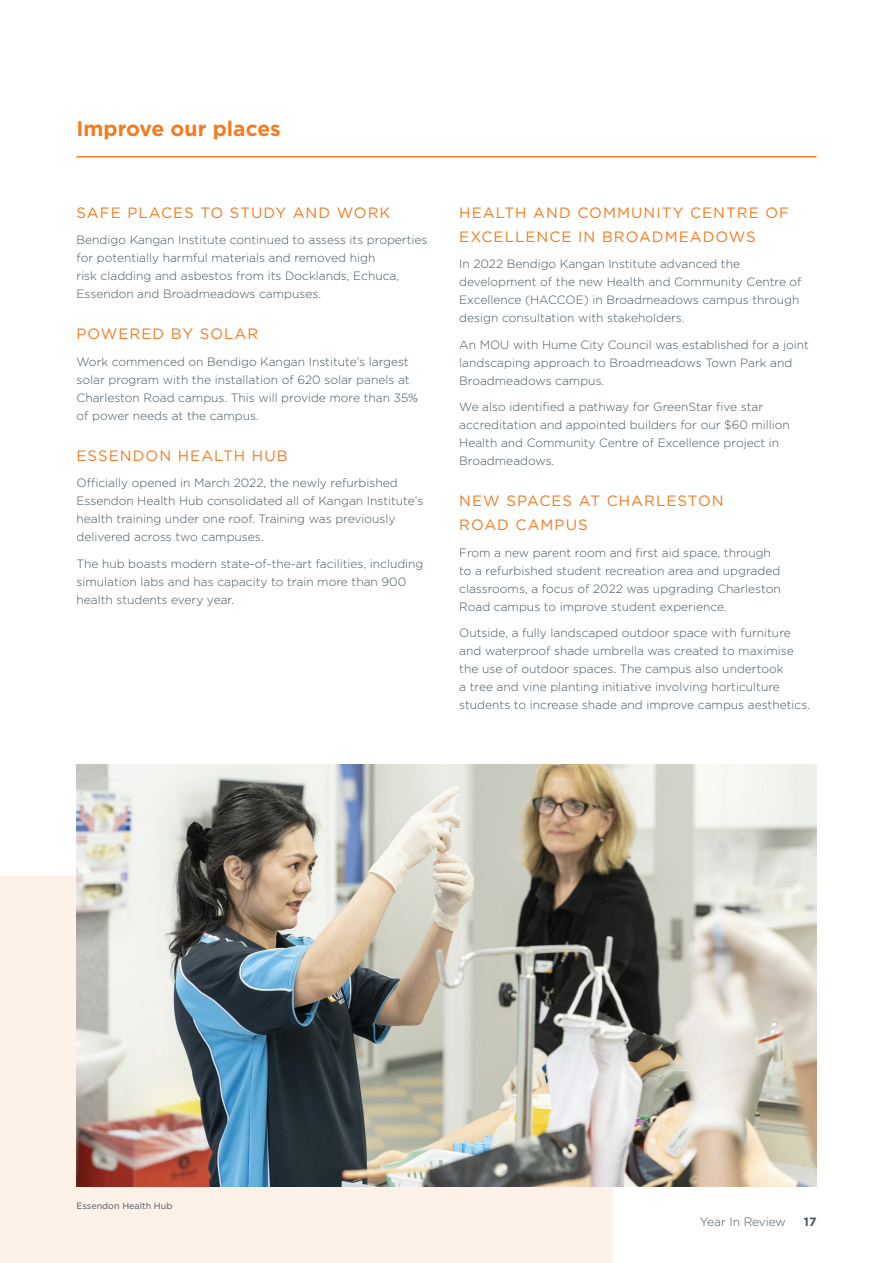
<style>
.page{position:relative;width:893px;height:1263px;background:#fff}
.page>*{position:absolute;margin:0;border:0;box-sizing:border-box;transform-origin:0 0}
.t1{font:700 21px "Gotham";color:#f47b21}
.t2{font:15px/24px "Gotham";letter-spacing:.07em;color:#f47b21}
.t3{font:300 12px/18px "Gotham";color:#45555f}
.t4{font:700 12px "Gotham";color:#45555f}
.t5{font:9px "Gotham";color:#45555f}
</style>
<div class="page">
<div style="left:0;top:876px;width:612px;height:387px;background:#fef2e8"></div>
<img style="left:77px;top:764px;width:739px;height:422px">
<hr style="left:77px;top:156px;width:739px;height:2px;background:#f47b21">
<h1 class="t1" style="left:77px;top:114px;width:206px">Improve our places</h1>
<p class="t2" style="left:77px;top:200px;width:315px">SAFE PLACES TO STUDY AND WORK</p>
<p class="t3" style="left:77px;top:231px;width:352px">Bendigo Kangan Institute continued to assess its properties for potentially harmful materials and removed high<br>risk cladding and asbestos from its Docklands, Echuca, Essendon and Broadmeadows campuses.</p>
<p class="t2" style="left:77px;top:322px;width:183px">POWERED BY SOLAR</p>
<p class="t3" style="left:77px;top:352px;width:343px">Work commenced on Bendigo Kangan Institute’s largest solar program with the installation of 620 solar panels at Charleston Road campus. This will provide more than 35% of power needs at the campus.</p>
<p class="t2" style="left:77px;top:443px;width:213px">ESSENDON HEALTH HUB</p>
<p class="t3" style="left:77px;top:474px;width:348px">Officially opened in March 2022, the newly refurbished Essendon Health Hub consolidated all of Kangan Institute’s health training under one roof. Training was previously delivered across two campuses.</p>
<p class="t3" style="left:77px;top:554px;width:348px">The hub boasts modern state-of-the-art facilities, including simulation labs and has capacity to train more than 900 health students every year.</p>
<p class="t2" style="left:459px;top:200px;width:331px">HEALTH AND COMMUNITY CENTRE OF<br>EXCELLENCE IN BROADMEADOWS</p>
<p class="t3" style="left:459px;top:255px;width:344px">In 2022 Bendigo Kangan Institute advanced the development of the new Health and Community Centre of Excellence (HACCOE) in Broadmeadows campus through design consultation with stakeholders.</p>
<p class="t3" style="left:459px;top:335px;width:351px">An MOU with Hume City Council was established for a joint landscaping approach to Broadmeadows Town Park and<br>Broadmeadows campus.</p>
<p class="t3" style="left:459px;top:398px;width:332px">We also identified a pathway for GreenStar five star accreditation and appointed builders for our $60 million Health and Community Centre of Excellence project in Broadmeadows.</p>
<p class="t2" style="left:459px;top:489px;width:266px">NEW SPACES AT CHARLESTON<br>ROAD CAMPUS</p>
<p class="t3" style="left:459px;top:543px;width:323px">From a new parent room and first aid space, through to a refurbished student recreation area and upgraded classrooms, a focus of 2022 was upgrading Charleston Road campus to improve student experience.</p>
<p class="t3" style="left:459px;top:624px;width:352px">Outside, a fully landscaped outdoor space with furniture and waterproof shade umbrella was created to maximise the use of outdoor spaces. The campus also undertook<br>a tree and vine planting initiative involving horticulture students to increase shade and improve campus aesthetics.</p>
<p class="t5" style="left:77px;top:1200px;width:97px">Essendon Health Hub</p>
<p class="t3" style="left:700px;top:1212px;width:88px">Year In Review</p>
<p class="t4" style="left:804px;top:1214px;width:14px">17</p>
</div>
